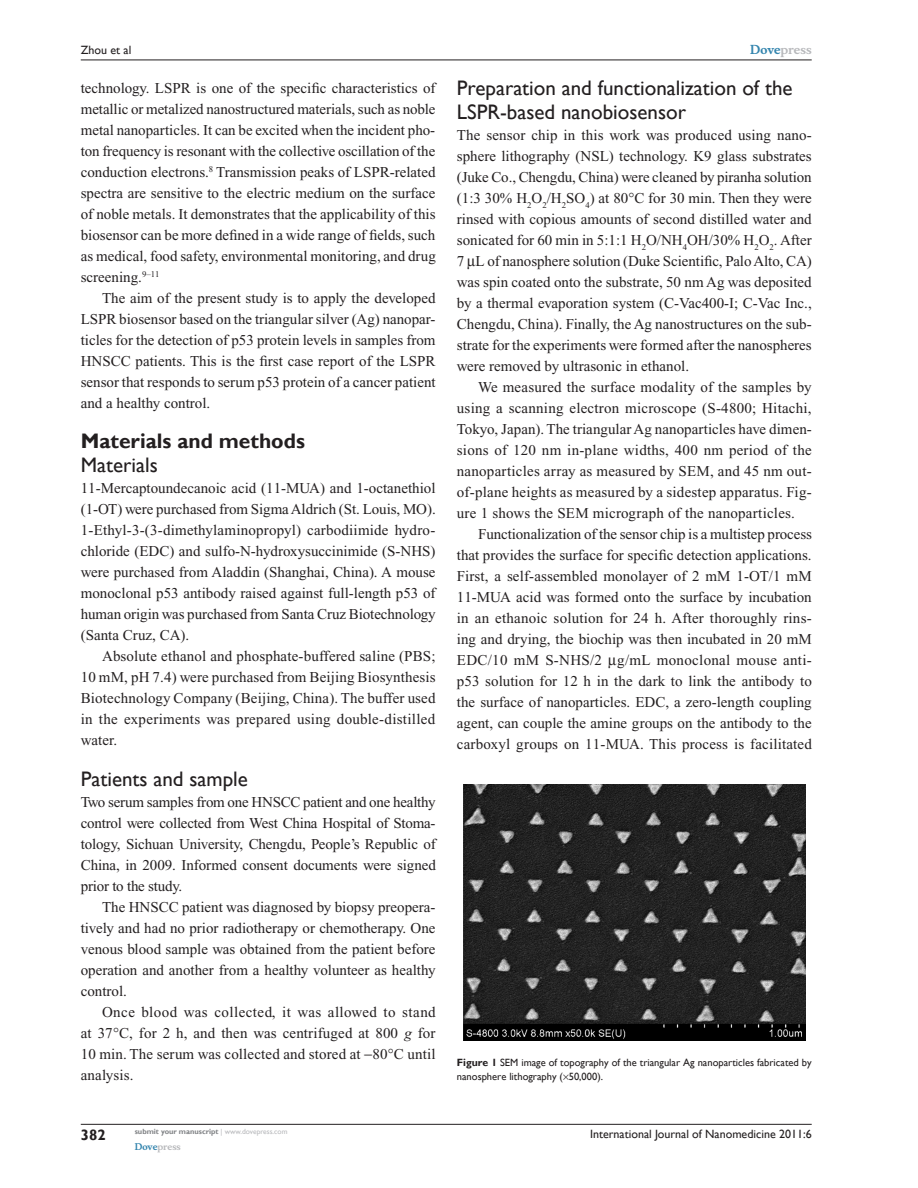
<style>
.page{position:relative;width:918px;height:1188px;background:#fff}
.page>*{position:absolute;margin:0;border:0;box-sizing:border-box;transform-origin:0 0}
.t1{font:21px/24px "Gill Sans";color:#231f20}
.t2{font:700 21px "Gill Sans";color:#231f20}
.t3{font:15px/21px "Times New Roman";color:#231f20;text-align:justify}
.t4{font:700 15px "Gill Sans";color:#231f20}
.t5{font:12px "Gill Sans";color:#231f20}
.t6{font:700 12px "Musee";color:#b8b9bc}
.t7{font:10.5px/13.5px "Gill Sans";color:#231f20}
.t8{font:700 9px "Musee";color:#b8b9bc}
.t9{font:700 7.5px "Gill Sans";color:#808285}
.s1{font-style:italic}
.s2{color:#3485ae}
.s3{font-weight:700}
.s4{font-weight:400;color:#b8b9bc}
</style>
<div class="page">
<hr style="left:81px;top:1124px;width:731px;height:1px;background:#231f20">
<hr style="left:81px;top:60px;width:731px;height:1px;background:#231f20">
<img style="left:463px;top:784px;width:342px;height:257px">
<p class="t5" style="left:81px;top:43px;width:52px">Zhou et al</p>
<p class="t3" style="left:81px;top:77px;width:357px">technology. LSPR is one of the specific characteristics of metallic or metalized nanostructured materials, such as noble metal nanoparticles. It can be excited when the incident pho&shy;ton frequency is resonant with the collective oscillation of the conduction electrons.<sup>8</sup> Transmission peaks of LSPR-related spectra are sensitive to the electric medium on the surface of noble metals. It demonstrates that the applicability of this biosensor can be more defined in a wide range of fields, such as medical, food safety, environmental monitoring, and drug screening.<sup>9–11</sup></p>
<p class="t3" style="left:81px;top:287px;width:356px;text-indent:21px">The aim of the present study is to apply the developed LSPR biosensor based on the triangular silver (Ag) nanopar&shy;ticles for the detection of p53 protein levels in samples from HNSCC patients. This is the first case report of the LSPR sensor that responds to serum p53 protein of a cancer patient and a healthy control.</p>
<h1 class="t2" style="left:81px;top:428px;width:226px">Materials and methods</h1>
<h1 class="t1" style="left:81px;top:453px;width:78px">Materials</h1>
<p class="t3" style="left:81px;top:478px;width:357px">11-Mercaptoundecanoic acid (11-MUA) and 1-octanethiol (1-OT) were purchased from Sigma Aldrich (St. Louis, MO).<br>1-Ethyl-3-(3-dimethylaminopropyl) carbodiimide hydro&shy;chloride (EDC) and sulfo-N-hydroxysuccinimide (S-NHS) were purchased from Aladdin (Shanghai, China). A mouse monoclonal p53 antibody raised against full-length p53 of human origin was purchased from Santa Cruz Biotechnology (Santa Cruz, CA).</p>
<p class="t3" style="left:81px;top:646px;width:357px;text-indent:21px">Absolute ethanol and phosphate-buffered saline (PBS; 10 mM, pH 7.4) were purchased from Beijing Biosynthesis Biotechnology Company (Beijing, China). The buffer used in the experiments was prepared using double-distilled water.</p>
<h1 class="t1" style="left:81px;top:767px;width:169px">Patients and sample</h1>
<p class="t3" style="left:81px;top:791px;width:357px">Two serum samples from one HNSCC patient and one healthy control were collected from West China Hospital of Stoma&shy;tology, Sichuan University, Chengdu, People’s Republic of China, in 2009. Informed consent documents were signed prior to the study.</p>
<p class="t3" style="left:81px;top:896px;width:356px;text-indent:21px">The HNSCC patient was diagnosed by biopsy preopera&shy;tively and had no prior radiotherapy or chemotherapy. One venous blood sample was obtained from the patient before operation and another from a healthy volunteer as healthy control.</p>
<p class="t3" style="left:81px;top:1001px;width:357px;text-indent:21px">Once blood was collected, it was allowed to stand at 37 C, for 2 h, and then was centrifuged at 800 <span class="s1">g</span> for 10 min. The serum was collected and stored at −80 C until analysis.</p>
<p class="t6" style="left:750px;top:43px;width:63px"><span class="s2">Dove</span>press</p>
<h1 class="t1" style="left:457px;top:77px;width:337px">Preparation and functionalization of the<br>LSPR-based nanobiosensor</h1>
<p class="t3" style="left:457px;top:125px;width:356px">The sensor chip in this work was produced using nano&shy;sphere lithography (NSL) technology. K9 glass substrates (Juke Co., Chengdu, China) were cleaned by piranha solution (1:3 30% H<sub>2</sub>O<sub>2</sub>/H<sub>2</sub>SO<sub>4</sub>) at 80 C for 30 min. Then they were rinsed with copious amounts of second distilled water and sonicated for 60 min in 5:1:1 H<sub>2</sub>O/NH<sub>4</sub>OH/30% H<sub>2</sub>O<sub>2</sub>. After 7 L of nanosphere solution (Duke Scientific, Palo Alto, CA) was spin coated onto the substrate, 50 nm Ag was deposited by a thermal evaporation system (C-Vac400-I; C-Vac Inc., Chengdu, China). Finally, the Ag nanostructures on the sub&shy;strate for the experiments were formed after the nanospheres were removed by ultrasonic in ethanol.</p>
<p class="t3" style="left:457px;top:377px;width:357px;text-indent:21px">We measured the surface modality of the samples by using a scanning electron microscope (S-4800; Hitachi, Tokyo, Japan). The triangular Ag nanoparticles have dimen&shy;sions of 120 nm in-plane widths, 400 nm period of the nanoparticles array as measured by SEM, and 45 nm out&shy;of-plane heights as measured by a sidestep apparatus. Fig&shy;ure 1 shows the SEM micrograph of the nanoparticles.</p>
<p class="t3" style="left:457px;top:524px;width:357px;text-indent:21px">Functionalization of the sensor chip is a multistep process that provides the surface for specific detection applications.<br>First, a self-assembled monolayer of 2 mM 1-OT/1 mM 11-MUA acid was formed onto the surface by incubation in an ethanoic solution for 24 h. After thoroughly rins&shy;ing and drying, the biochip was then incubated in 20 mM EDC/10 mM S-NHS/2 g/mL monoclonal mouse anti&shy;p53 solution for 12 h in the dark to link the antibody to the surface of nanoparticles. EDC, a zero-length coupling agent, can couple the amine groups on the antibody to the carboxyl groups on 11-MUA. This process is facilitated</p>
<p class="t7" style="left:457px;top:1056px;width:356px"><span class="s3">Figure 1</span> SEM image of topography of the triangular Ag nanoparticles fabricated by nanosphere lithography ( 50,000).</p>
<p class="t4" style="left:81px;top:1126px;width:26px">382</p>
<p class="t9" style="left:135px;top:1127px;width:154px">submit your manuscript <span class="s4">| www.dovepress.com</span></p>
<p class="t8" style="left:135px;top:1141px;width:48px"><span class="s2">Dove</span>press</p>
<p class="t5" style="left:590px;top:1127px;width:223px">International Journal of Nanomedicine 2011:6</p>
</div>
